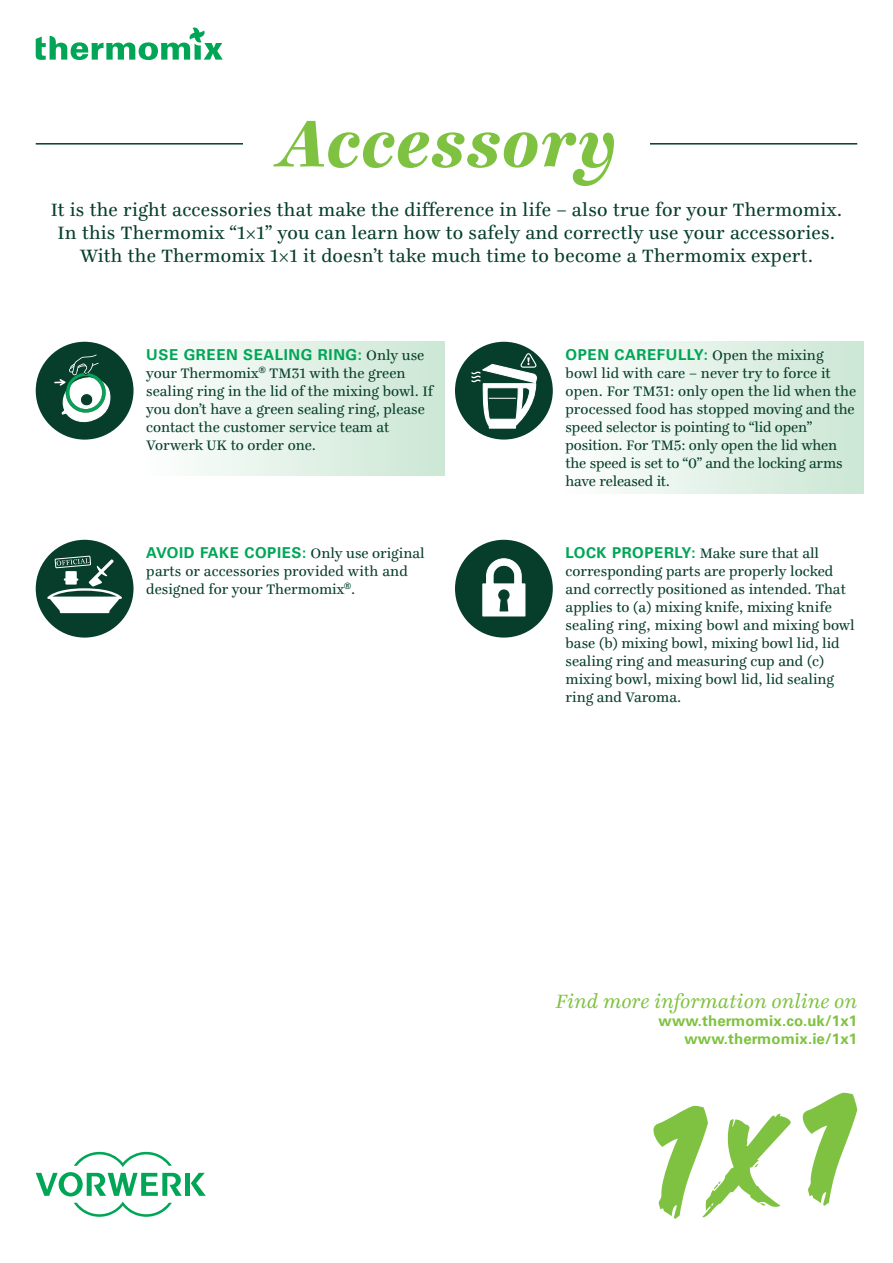
<style>
.page{position:relative;width:893px;height:1263px;background:#fff}
.page>*{position:absolute;margin:0;border:0;box-sizing:border-box;transform-origin:0 0}
.t1{font:italic 800 71.7px "Ingeborg";letter-spacing:.015em;color:#7fc241}
._03_Copy{font:italic 21px "Ingeborg";color:#7fc241}
._02_Subheadline{font:19.5px/23.2px "Ingeborg";letter-spacing:.015em;color:#073e2b;text-align:center}
._03_Copy-2{font:15px/18px "Ingeborg";color:#073e2b}
._03_Copy-3{font:700 15px "Univers LT Std";letter-spacing:.01em;color:#7fc241}
.s1{font-family:"Univers LT Std";font-weight:700;color:#00a656}
</style>
<div class="page">
<svg style="left:653px;top:1092px;width:204px;height:127px"></svg>
<div style="left:141px;top:342px;width:303px;height:134px;background:linear-gradient(to right,#fefffe,#cbe7d4)"></div>
<div style="left:560px;top:342px;width:303px;height:151px;background:linear-gradient(to right,#fefffe,#cbe7d4)"></div>
<div style="left:455px;top:540px;width:98px;height:98px;background:#073e2b;border-radius:50%"></div>
<svg style="left:482px;top:558px;width:44px;height:59px"></svg>
<div style="left:36px;top:342px;width:98px;height:98px;background:#073e2b;border-radius:50%"></div>
<svg style="left:54px;top:354px;width:57px;height:69px"></svg>
<div style="left:36px;top:540px;width:98px;height:98px;background:#073e2b;border-radius:50%"></div>
<svg style="left:47px;top:555px;width:75px;height:58px"></svg>
<div style="left:455px;top:342px;width:98px;height:98px;background:#073e2b;border-radius:50%"></div>
<svg style="left:471px;top:353px;width:67px;height:76px"></svg>
<hr style="left:36px;top:143px;width:821px;height:2px;background:#073e2b">
<div style="left:243px;top:121px;width:407px;height:45px;background:#fff"></div>
<svg style="left:36px;top:28px;width:187px;height:32px"></svg>
<svg style="left:191px;top:1173px;width:15px;height:23px"></svg>
<div style="left:185px;top:1173px;width:5px;height:23px;background:#00a656"></div>
<svg style="left:36px;top:1152px;width:146px;height:65px"></svg>
<p class="t1" style="left:277px;top:99px;width:340px">Accessory</p>
<p class="_02_Subheadline" style="left:51px;top:198px;width:793px">It is the right accessories that make the difference in life – also true for your Thermomix.<br>In this Thermomix “1x1” you can learn how to safely and correctly use your accessories.<br>With the Thermomix 1x1 it doesn’t take much time to become a Thermomix expert.</p>
<p class="_03_Copy-2" style="left:146px;top:346px;width:288px"><span class="s1">USE GREEN SEALING RING:</span> Only use your Thermomix<sup>®</sup> TM31 with the green sealing ring in the lid of the mixing bowl. If you don’t have a green sealing ring, please contact the customer service team at Vorwerk UK to order one.</p>
<p class="_03_Copy-2" style="left:146px;top:544px;width:280px"><span class="s1">AVOID FAKE COPIES:</span> Only use original parts or accessories provided with and designed for your Thermomix<sup>®</sup>.</p>
<p class="_03_Copy-2" style="left:566px;top:346px;width:292px"><span class="s1">OPEN CAREFULLY:</span> Open the mixing bowl lid with care – never try to force it open. For TM31: only open the lid when the processed food has stopped moving and the speed selector is pointing to “lid open” position. For TM5: only open the lid when the speed is set to “0” and the locking arms have released it.</p>
<p class="_03_Copy-2" style="left:566px;top:544px;width:291px"><span class="s1">LOCK PROPERLY:</span> Make sure that all corresponding parts are properly locked and correctly positioned as intended. That applies to (a) mixing knife, mixing knife sealing ring, mixing bowl and mixing bowl base (b) mixing bowl, mixing bowl lid, lid sealing ring and measuring cup and (c) mixing bowl, mixing bowl lid, lid sealing ring and Varoma.</p>
<p class="_03_Copy" style="left:556px;top:989px;width:303px">Find more information online on</p>
<p class="_03_Copy-3" style="left:658px;top:1012px;width:200px">www.thermomix.co.uk/1x1</p>
<p class="_03_Copy-3" style="left:684px;top:1030px;width:174px">www.thermomix.ie/1x1</p>
</div>
